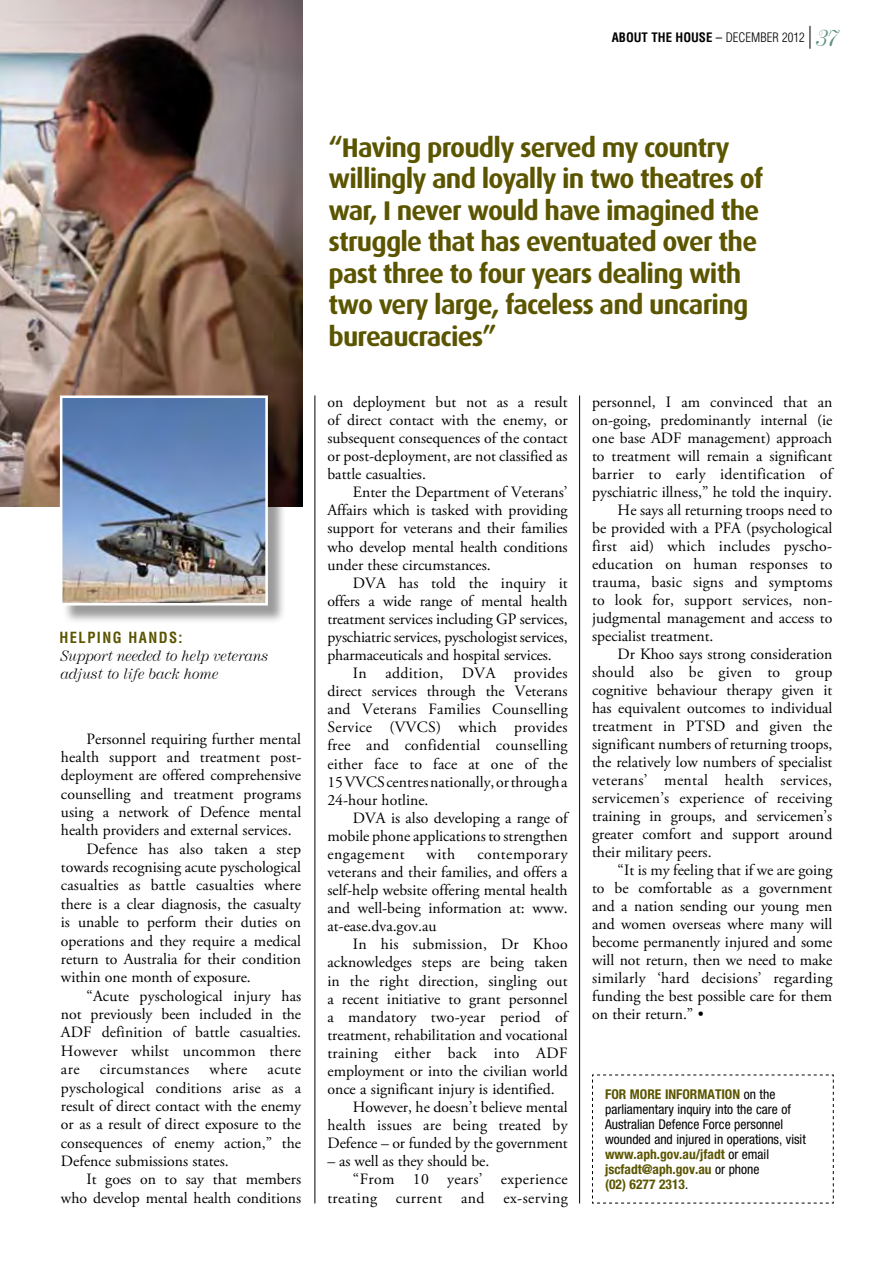
<style>
.page{position:relative;width:893px;height:1263px;background:#fff}
.page>*{position:absolute;margin:0;border:0;box-sizing:border-box;transform-origin:0 0}
.t1{font:700 27px/31.5px "Dax";letter-spacing:-.03em;color:#5b5500}
.t2{font:15.75px/18.1px "Adobe Garamond Pro";color:#000;text-align:justify}
.t3{font:15.75px "Adobe Garamond Pro";letter-spacing:.02em;color:#000}
.t4{font:15.75px "Adobe Garamond Pro";letter-spacing:.025em;color:#000}
.t5{font:700 condensed 15px "Helvetica";letter-spacing:.1em;color:#5b5500}
.t6{font:condensed 13.5px/15px "Helvetica Neue";color:#000}
.t7{font:italic 13.5px/18px "Andrich Minerva";color:#000}
.t8{font:700 condensed 12.75px "Helvetica";color:#000}
.s1{font-weight:400}
.s2{font-weight:300}
.s3{font-family:"Adobe Garamond Pro";font-weight:400;font-stretch:normal;font-size:22.8px}
.s4{font-family:"Andrich Minerva";font-weight:400;font-style:italic;font-stretch:normal;font-size:21px;color:#629081}
.s5{font-weight:700;color:#5b5500}
</style>
<div class="page">
<img style="left:0;top:0;width:303px;height:506px">
<svg style="left:592px;top:1074px;width:242px;height:130px"></svg>
<div style="left:62px;top:398px;width:225px;height:226px;background:#000;opacity:.4"></div>
<img style="left:64px;top:399px;width:200px;height:202px">
<div style="left:60px;top:395px;width:208px;height:210px;border:3px solid #fff"></div>
<hr style="left:315px;top:395px;width:1px;height:808px;background:#000">
<hr style="left:579px;top:395px;width:1px;height:808px;background:#000">
<p class="t8" style="left:612px;top:30px;width:225px">ABOUT THE HOUSE <span class="s1">–</span> <span class="s2">DECEMBER 2012</span> <span class="s3">|</span> <span class="s4">37</span></p>
<p class="t5" style="left:60px;top:628px;width:125px">HELPING HANDS:</p>
<p class="t7" style="left:60px;top:647px;width:209px">Support needed to help veterans adjust to life back home</p>
<p class="t2" style="left:86px;top:730px;width:216px">Personnel requiring further mental</p>
<p class="t2" style="left:61px;top:748px;width:242px">health support and treatment post-</p>
<p class="t2" style="left:61px;top:767px;width:242px">deployment are offered comprehensive</p>
<p class="t2" style="left:61px;top:785px;width:242px">counselling and treatment programs</p>
<p class="t2" style="left:61px;top:803px;width:242px">using a network of Defence mental</p>
<p class="t2" style="left:61px;top:822px;width:232px">health providers and external services.</p>
<p class="t2" style="left:86px;top:840px;width:216px">Defence has also taken a step</p>
<p class="t2" style="left:61px;top:859px;width:242px">towards recognising acute pyschological</p>
<p class="t2" style="left:61px;top:877px;width:242px">casualties as battle casualties where</p>
<p class="t2" style="left:61px;top:895px;width:242px">there is a clear diagnosis, the casualty</p>
<p class="t2" style="left:61px;top:914px;width:242px">is unable to perform their duties on</p>
<p class="t2" style="left:61px;top:932px;width:242px">operations and they require a medical</p>
<p class="t2" style="left:61px;top:950px;width:242px">return to Australia for their condition</p>
<p class="t2" style="left:61px;top:969px;width:191px">within one month of exposure.</p>
<p class="t2" style="left:86px;top:987px;width:216px">“Acute pyschological injury has</p>
<p class="t2" style="left:61px;top:1005px;width:242px">not previously been included in the</p>
<p class="t2" style="left:61px;top:1024px;width:242px">ADF definition of battle casualties.</p>
<p class="t2" style="left:61px;top:1042px;width:242px">However whilst uncommon there</p>
<p class="t2" style="left:61px;top:1061px;width:20px">are</p>
<p class="t4" style="left:100px;top:1060px;width:91px">circumstances</p>
<p class="t2" style="left:210px;top:1061px;width:39px">where</p>
<p class="t2" style="left:61px;top:1060px;width:242px;text-indent:207px">acute pyschological conditions arise as a result of direct contact with the enemy or as a result of direct exposure to the consequences of enemy action,” the Defence submissions states.</p>
<p class="t2" style="left:61px;top:1171px;width:242px;text-align:right">It goes on to say that members who develop mental health conditions</p>
<p class="t1" style="left:328px;top:132px;width:436px">“Having proudly served my country willingly and loyally in two theatres of war, I never would have imagined the struggle that has eventuated over the past three to four years dealing with two very large, faceless and uncaring bureaucracies”</p>
<p class="t2" style="left:327px;top:393px;width:242px">on deployment but not as a result of direct contact with the enemy, or subsequent consequences of the contact or post-deployment, are not classified as battle casualties.</p>
<p class="t2" style="left:327px;top:484px;width:242px;text-indent:26px">Enter the Department of Veterans’ Affairs which is tasked with providing support for veterans and their families who develop mental health conditions under these circumstances.</p>
<p class="t2" style="left:327px;top:574px;width:242px;text-indent:26px">DVA has told the inquiry it offers a wide range of mental health treatment services including GP services, pyschiatric services, pyschologist services, pharmaceuticals and hospital services.</p>
<p class="t2" style="left:327px;top:665px;width:242px;text-indent:26px">In addition, DVA provides direct services through the Veterans and Veterans Families Counselling Service (VVCS) which provides free and confidential counselling either face to face at one of the 15 VVCS centres nationally, or through a 24-hour hotline.</p>
<p class="t2" style="left:327px;top:809px;width:243px;text-indent:26px">DVA is also developing a range of mobile phone applications to strengthen engagement</p>
<p class="t2" style="left:427px;top:845px;width:30px">with</p>
<p class="t2" style="left:327px;top:845px;width:242px;text-indent:150px">contemporary veterans and their families, and offers a self-help website offering mental health and well-being information at: www. at-ease.dva.gov.au</p>
<p class="t2" style="left:353px;top:936px;width:216px">In his submission, Dr Khoo</p>
<p class="t2" style="left:327px;top:954px;width:242px">acknowledges steps are being taken</p>
<p class="t2" style="left:327px;top:972px;width:242px">in the right direction, singling out</p>
<p class="t2" style="left:327px;top:990px;width:242px">a recent initiative to grant personnel</p>
<p class="t2" style="left:327px;top:1008px;width:243px">a mandatory two-year period of</p>
<p class="t2" style="left:327px;top:1026px;width:242px">treatment, rehabilitation and vocational</p>
<p class="t3" style="left:327px;top:1043px;width:240px">training either back into ADF</p>
<p class="t2" style="left:327px;top:1062px;width:242px">employment or into the civilian world</p>
<p class="t2" style="left:327px;top:1080px;width:229px">once a significant injury is identified.</p>
<p class="t2" style="left:353px;top:1098px;width:216px">However, he doesn’t believe mental</p>
<p class="t2" style="left:327px;top:1117px;width:242px">health issues are being treated by</p>
<p class="t2" style="left:327px;top:1135px;width:242px">Defence – or funded by the government</p>
<p class="t2" style="left:327px;top:1153px;width:163px">– as well as they should be.</p>
<p class="t4" style="left:353px;top:1170px;width:216px">“From 10 years’ experience</p>
<p class="t4" style="left:327px;top:1188px;width:242px">treating current and ex-serving</p>
<p class="t2" style="left:592px;top:393px;width:242px">personnel, I am convinced that an</p>
<p class="t2" style="left:592px;top:411px;width:242px">on-going, predominantly internal (ie</p>
<p class="t2" style="left:592px;top:429px;width:242px">one base ADF management) approach</p>
<p class="t2" style="left:592px;top:447px;width:242px">to treatment will remain a significant</p>
<p class="t2" style="left:592px;top:465px;width:243px">barrier to early identification of</p>
<p class="t2" style="left:592px;top:483px;width:241px">pyschiatric illness,” he told the inquiry.</p>
<p class="t2" style="left:618px;top:501px;width:216px">He says all returning troops need to</p>
<p class="t2" style="left:592px;top:519px;width:242px">be provided with a PFA (psychological</p>
<p class="t2" style="left:592px;top:537px;width:242px">first aid) which includes pyscho-</p>
<p class="t2" style="left:592px;top:555px;width:242px">education on human responses to</p>
<p class="t2" style="left:592px;top:573px;width:242px">trauma, basic signs and symptoms</p>
<p class="t2" style="left:592px;top:591px;width:242px">to look for, support services, non-</p>
<p class="t2" style="left:592px;top:609px;width:242px">judgmental management and access to</p>
<p class="t2" style="left:592px;top:627px;width:123px">specialist treatment.</p>
<p class="t2" style="left:618px;top:645px;width:216px">Dr Khoo says strong consideration</p>
<p class="t3" style="left:592px;top:662px;width:242px">should also be given to group</p>
<p class="t2" style="left:592px;top:681px;width:242px">cognitive behaviour therapy given it</p>
<p class="t2" style="left:592px;top:699px;width:242px">has equivalent outcomes to individual</p>
<p class="t2" style="left:592px;top:717px;width:242px">treatment in PTSD and given the</p>
<p class="t2" style="left:592px;top:735px;width:242px">significant numbers of returning troops,</p>
<p class="t2" style="left:592px;top:753px;width:242px">the relatively low numbers of specialist</p>
<p class="t3" style="left:592px;top:770px;width:242px">veterans’ mental health services,</p>
<p class="t2" style="left:592px;top:789px;width:242px">servicemen’s experience of receiving</p>
<p class="t2" style="left:592px;top:807px;width:242px">training in groups, and servicemen’s</p>
<p class="t2" style="left:592px;top:825px;width:242px">greater comfort and support around</p>
<p class="t2" style="left:592px;top:843px;width:121px">their military peers.</p>
<p class="t2" style="left:618px;top:861px;width:216px">“It is my feeling that if we are going</p>
<p class="t2" style="left:592px;top:879px;width:242px">to be comfortable as a government</p>
<p class="t2" style="left:592px;top:897px;width:242px">and a nation sending our young men</p>
<p class="t2" style="left:592px;top:915px;width:242px">and women overseas where many will</p>
<p class="t2" style="left:592px;top:933px;width:242px">become permanently injured and some</p>
<p class="t2" style="left:592px;top:951px;width:242px">will not return, then we need to make</p>
<p class="t2" style="left:592px;top:969px;width:242px">similarly ‘hard decisions’ regarding</p>
<p class="t2" style="left:592px;top:987px;width:242px">funding the best possible care for them</p>
<p class="t2" style="left:592px;top:1005px;width:113px">on their return.” •</p>
<p class="t6" style="left:605px;top:1086px;width:202px"><span class="s5">For more information</span> on the parliamentary inquiry into the care of<br>Australian Defence Force personnel wounded and injured in operations, visit <span class="s5">www.aph.gov.au/jfadt</span> or email <span class="s5">jscfadt@aph.gov.au</span> or phone<br><span class="s5">(02) 6277 2313</span>.</p>
</div>
